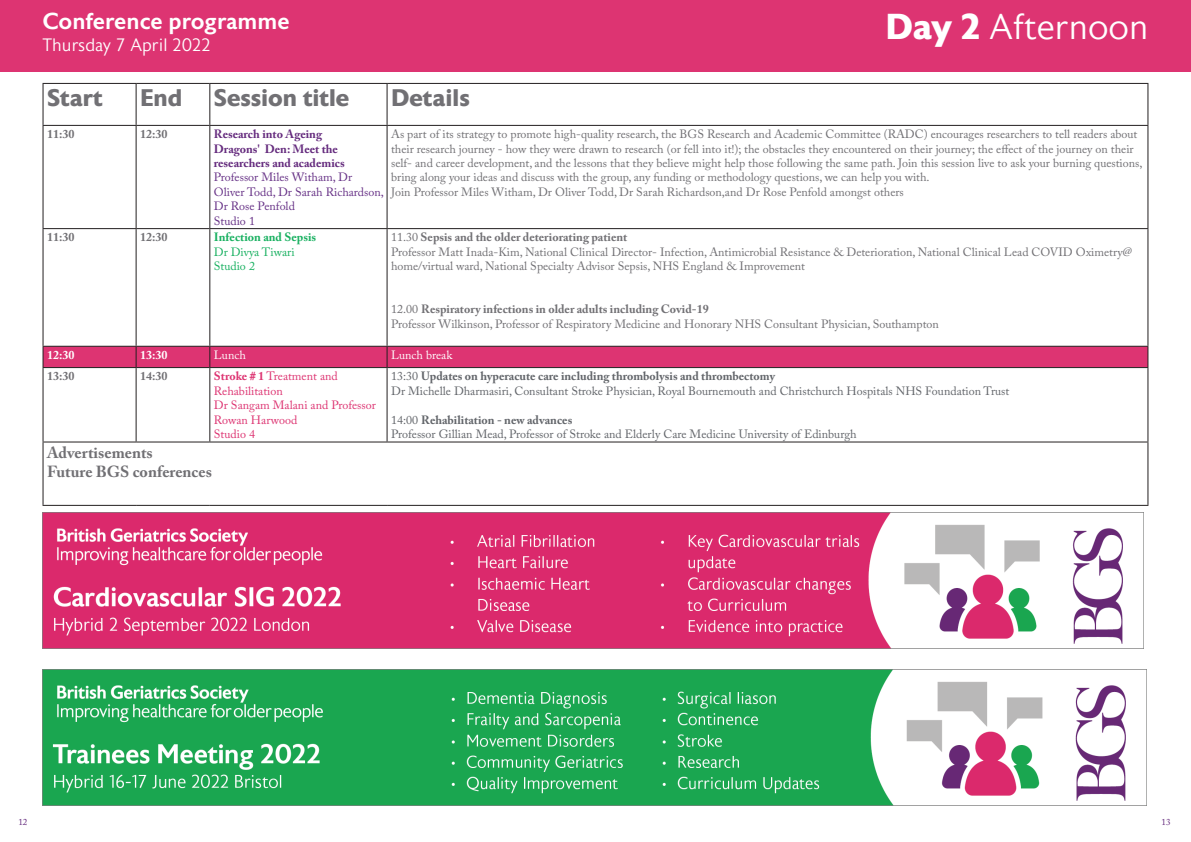
<style>
.page{position:relative;width:1191px;height:842px;background:#fff}
.page>*{position:absolute;margin:0;border:0;box-sizing:border-box;transform-origin:0 0}
.t1{font:300 36px "Astoria Sans";color:#fff}
.t2{font:700 24px "Astoria Sans";color:#717074}
.t3{font:500 23px "Astoria Sans";color:#fff}
.t4{font:300 18px "Astoria Sans";color:#fff}
.t5{font:700 16px/19.2px "Adobe Caslon Pro";color:#717074}
.t6{font:12px/14.4px "Adobe Caslon Pro";color:#717074}
.t7{font:12px/14.4px "Adobe Caslon Pro";color:#62656a}
.t8{font:12px/14.4px "Adobe Caslon Pro";color:#dd3472}
.t9{font:12px/14.4px "Adobe Caslon Pro";color:#663186}
.t10{font:700 12px/14.4px "Adobe Caslon Pro";color:#642a7d}
.t11{font:700 12px "Adobe Caslon Pro";color:#717074}
.t12{font:12px/14.4px "Adobe Caslon Pro";color:#18b060}
.t13{font:700 12px "Adobe Caslon Pro";color:#18b060}
.t14{font:12px "Adobe Caslon Pro";color:#fff}
.t15{font:700 12px "Adobe Caslon Pro";color:#fff}
.t16{font:9px "Adobe Caslon Pro";color:#642a7d}
.s1{font-weight:700}
</style>
<div class="page">
<div style="left:0;top:0;width:612px;height:72px;background:#dd3472"></div>
<svg style="left:210px;top:368px;width:937px;height:73px"></svg>
<hr style="left:43px;top:83px;width:93px;height:1px;background:#231f20">
<hr style="left:43px;top:84px;width:1px;height:41px;background:#231f20">
<hr style="left:136px;top:83px;width:74px;height:1px;background:#231f20">
<hr style="left:136px;top:84px;width:1px;height:41px;background:#231f20">
<hr style="left:210px;top:83px;width:177px;height:1px;background:#231f20">
<hr style="left:209px;top:84px;width:1px;height:41px;background:#231f20">
<hr style="left:387px;top:83px;width:761px;height:1px;background:#231f20">
<hr style="left:386px;top:84px;width:1px;height:41px;background:#231f20">
<hr style="left:1147px;top:84px;width:1px;height:41px;background:#231f20">
<hr style="left:43px;top:125px;width:93px;height:1px;background:#231f20">
<hr style="left:43px;top:126px;width:1px;height:102px;background:#231f20">
<hr style="left:136px;top:125px;width:74px;height:1px;background:#231f20">
<hr style="left:136px;top:126px;width:1px;height:102px;background:#231f20">
<hr style="left:210px;top:125px;width:177px;height:1px;background:#231f20">
<hr style="left:209px;top:126px;width:1px;height:102px;background:#231f20">
<hr style="left:387px;top:125px;width:761px;height:1px;background:#231f20">
<hr style="left:386px;top:126px;width:1px;height:102px;background:#231f20">
<hr style="left:1147px;top:126px;width:1px;height:102px;background:#231f20">
<hr style="left:43px;top:228px;width:93px;height:1px;background:#231f20">
<hr style="left:43px;top:229px;width:1px;height:117px;background:#231f20">
<hr style="left:136px;top:228px;width:74px;height:1px;background:#231f20">
<hr style="left:136px;top:229px;width:1px;height:117px;background:#231f20">
<hr style="left:210px;top:228px;width:177px;height:1px;background:#231f20">
<hr style="left:209px;top:229px;width:1px;height:117px;background:#231f20">
<hr style="left:387px;top:228px;width:761px;height:1px;background:#231f20">
<hr style="left:386px;top:229px;width:1px;height:117px;background:#231f20">
<hr style="left:1147px;top:229px;width:1px;height:117px;background:#231f20">
<div style="left:43px;top:346px;width:1105px;height:21px;background:#dd3472"></div>
<hr style="left:43px;top:367px;width:93px;height:1px;background:#231f20">
<hr style="left:43px;top:368px;width:1px;height:73px;background:#231f20">
<hr style="left:136px;top:367px;width:74px;height:1px;background:#231f20">
<hr style="left:136px;top:368px;width:1px;height:73px;background:#231f20">
<hr style="left:210px;top:367px;width:177px;height:1px;background:#231f20">
<hr style="left:209px;top:368px;width:1px;height:73px;background:#231f20">
<hr style="left:387px;top:367px;width:761px;height:1px;background:#231f20">
<hr style="left:386px;top:368px;width:1px;height:73px;background:#231f20">
<hr style="left:1147px;top:368px;width:1px;height:73px;background:#231f20">
<hr style="left:43px;top:441px;width:93px;height:1px;background:#231f20">
<hr style="left:43px;top:442px;width:1px;height:63px;background:#231f20">
<hr style="left:136px;top:441px;width:74px;height:1px;background:#231f20">
<hr style="left:210px;top:441px;width:177px;height:1px;background:#231f20">
<hr style="left:387px;top:441px;width:761px;height:1px;background:#231f20">
<hr style="left:1147px;top:442px;width:1px;height:63px;background:#231f20">
<hr style="left:43px;top:505px;width:93px;height:1px;background:#231f20">
<hr style="left:136px;top:505px;width:74px;height:1px;background:#231f20">
<hr style="left:210px;top:505px;width:177px;height:1px;background:#231f20">
<hr style="left:387px;top:505px;width:761px;height:1px;background:#231f20">
<img style="left:43px;top:513px;width:1100px;height:136px">
<div style="left:595px;top:0;width:596px;height:72px;background:#dd3472"></div>
<img style="left:43px;top:669px;width:1103px;height:137px">
<h3 class="t3" style="left:43px;top:9px;width:249px">Conference programme</h3>
<h3 class="t4" style="left:43px;top:35px;width:170px">Thursday 7 April 2022</h3>
<h1 class="t1" style="left:885px;top:8px;width:264px"><span class="s1">Day 2</span> Afternoon</h1>
<h2 class="t2" style="left:47px;top:84px;width:57px">Start</h2>
<h2 class="t2" style="left:140px;top:84px;width:44px">End</h2>
<h2 class="t2" style="left:214px;top:84px;width:137px">Session title</h2>
<h2 class="t2" style="left:391px;top:84px;width:80px">Details</h2>
<p class="t11" style="left:47px;top:127px;width:29px">11:30</p>
<p class="t11" style="left:140px;top:127px;width:29px">12:30</p>
<p class="t10" style="left:214px;top:127px;width:132px">Research into Ageing<br>Dragons' Den: Meet the researchers and academics</p>
<p class="t9" style="left:214px;top:170px;width:171px">Professor Miles Witham, Dr<br>Oliver Todd, Dr Sarah Richardson,<br>Dr Rose Penfold<br>Studio 1</p>
<p class="t6" style="left:391px;top:127px;width:753px">As part of its strategy to promote high-quality research, the BGS Research and Academic Committee (RADC) encourages researchers to tell readers about their research journey - how they were drawn to research (or fell into it!); the obstacles they encountered on their journey; the effect of the journey on their self- and career development, and the lessons that they believe might help those following the same path. Join this session live to ask your burning questions, bring along your ideas and discuss with the group, any funding or methodology questions, we can help you with.<br>Join Professor Miles Witham, Dr Oliver Todd, Dr Sarah Richardson,and Dr Rose Penfold amongst others</p>
<p class="t11" style="left:47px;top:230px;width:29px">11:30</p>
<p class="t11" style="left:140px;top:230px;width:29px">12:30</p>
<p class="t13" style="left:214px;top:230px;width:104px">Infection and Sepsis</p>
<p class="t12" style="left:214px;top:244px;width:82px">Dr Divya Tiwari<br>Studio 2</p>
<p class="t6" style="left:391px;top:230px;width:742px">11.30 <span class="s1">Sepsis and the older deteriorating patient<br></span>Professor Matt Inada-Kim, National Clinical Director- Infection, Antimicrobial Resistance &amp; Deterioration, National Clinical Lead COVID Oximetry@ home/virtual ward, National Specialty Advisor Sepsis, NHS England &amp; Improvement</p>
<p class="t6" style="left:391px;top:302px;width:549px">12.00 <span class="s1">Respiratory infections in older adults including Covid-19<br></span>Professor Wilkinson, Professor of Respiratory Medicine and Honorary NHS Consultant Physician, Southampton</p>
<p class="t15" style="left:47px;top:348px;width:29px">12:30</p>
<p class="t15" style="left:140px;top:348px;width:29px">13:30</p>
<p class="t14" style="left:214px;top:348px;width:33px">Lunch</p>
<p class="t14" style="left:391px;top:348px;width:63px">Lunch break</p>
<p class="t11" style="left:47px;top:369px;width:29px">13:30</p>
<p class="t11" style="left:140px;top:369px;width:29px">14:30</p>
<p class="t8" style="left:214px;top:369px;width:163px"><span class="s1">Stroke # 1</span> Treatment and<br>Rehabilitation<br>Dr Sangam Malani and Professor<br>Rowan Harwood<br>Studio 4</p>
<p class="t7" style="left:391px;top:369px;width:620px">13:30 <span class="s1">Updates on hyperacute care including thrombolysis and thrombectomy<br></span>Dr Michelle Dharmasiri, Consultant Stroke Physician, Royal Bournemouth and Christchurch Hospitals NHS Foundation Trust</p>
<p class="t7" style="left:391px;top:412px;width:467px">14:00 <span class="s1">Rehabilitation - new advances<br></span>Professor Gillian Mead, Professor of Stroke and Elderly Care Medicine University of Edinburgh</p>
<h3 class="t5" style="left:47px;top:443px;width:166px">Advertisements<br>Future BGS conferences</h3>
<p class="t16" style="left:18px;top:817px;width:10px">12</p>
<p class="t16" style="left:1161px;top:817px;width:10px">13</p>
</div>
